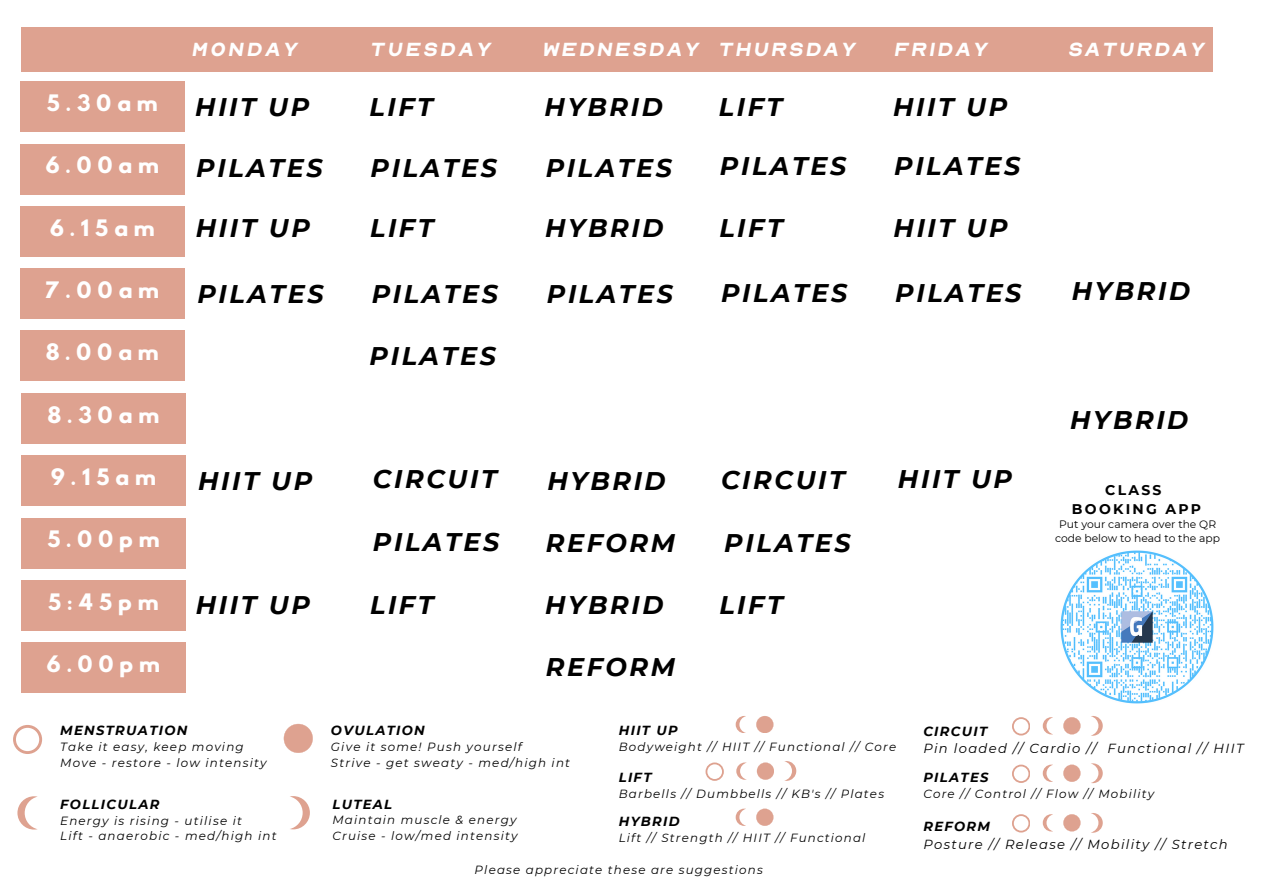
<style>
.page{position:relative;width:1263px;height:894px;background:#fff}
.page>*{position:absolute;margin:0;border:0;box-sizing:border-box;transform-origin:0 0}
.t1{font:italic 700 25.5px "Montserrat";letter-spacing:.1em;color:#000}
.t2{font:20.1px "Hussar Bd";letter-spacing:.25em;color:#fff}
.t3{font:italic 700 20.1px "Nord";letter-spacing:.08em;color:#fff}
.t4{font:italic 700 20.1px "Nord";letter-spacing:.1em;color:#fff}
.t5{font:700 13.95px/18.9px "Montserrat";letter-spacing:.16em;color:#000;text-align:center}
.t6{font:italic 13.2px/17.5px "Montserrat";letter-spacing:.1em;color:#000}
.t7{font:italic 700 13.2px "Montserrat";letter-spacing:.1em;color:#000}
.t8{font:italic 11.85px/15.9px "Montserrat";letter-spacing:.1em;color:#000}
.t9{font:10.8px/14.4px "Montserrat";color:#000;text-align:center}
.s1{font-weight:700}
</style>
<div class="page">
<div style="left:20px;top:82px;width:164px;height:50px;background:#dea290"></div>
<div style="left:20px;top:144px;width:164px;height:50px;background:#dea290"></div>
<div style="left:20px;top:206px;width:164px;height:50px;background:#dea290"></div>
<div style="left:20px;top:268px;width:164px;height:50px;background:#dea290"></div>
<div style="left:20px;top:331px;width:164px;height:50px;background:#dea290"></div>
<div style="left:21px;top:455px;width:165px;height:51px;background:#dea290"></div>
<div style="left:21px;top:518px;width:165px;height:50px;background:#dea290"></div>
<div style="left:21px;top:580px;width:165px;height:50px;background:#dea290"></div>
<div style="left:21px;top:642px;width:165px;height:50px;background:#dea290"></div>
<div style="left:21px;top:393px;width:165px;height:50px;background:#dea290"></div>
<img style="left:1060px;top:550px;width:153px;height:153px">
<svg style="left:284px;top:723px;width:29px;height:29px"></svg>
<svg style="left:17px;top:796px;width:21px;height:33px"></svg>
<svg style="left:290px;top:796px;width:20px;height:33px"></svg>
<svg style="left:13px;top:725px;width:29px;height:28px"></svg>
<svg style="left:1012px;top:717px;width:18px;height:18px"></svg>
<svg style="left:1043px;top:717px;width:10px;height:16px"></svg>
<svg style="left:1063px;top:717px;width:17px;height:16px"></svg>
<svg style="left:1091px;top:716px;width:12px;height:19px"></svg>
<svg style="left:1012px;top:764px;width:18px;height:18px"></svg>
<svg style="left:1043px;top:764px;width:10px;height:17px"></svg>
<svg style="left:1063px;top:764px;width:17px;height:17px"></svg>
<svg style="left:1091px;top:763px;width:12px;height:20px"></svg>
<svg style="left:736px;top:716px;width:10px;height:16px"></svg>
<svg style="left:756px;top:716px;width:17px;height:16px"></svg>
<svg style="left:705px;top:762px;width:18px;height:18px"></svg>
<svg style="left:736px;top:762px;width:10px;height:17px"></svg>
<svg style="left:757px;top:762px;width:17px;height:17px"></svg>
<svg style="left:784px;top:761px;width:12px;height:19px"></svg>
<svg style="left:736px;top:808px;width:10px;height:17px"></svg>
<svg style="left:756px;top:808px;width:17px;height:17px"></svg>
<div style="left:21px;top:27px;width:1192px;height:44px;background:#dea290"></div>
<svg style="left:1012px;top:814px;width:18px;height:18px"></svg>
<svg style="left:1043px;top:814px;width:10px;height:16px"></svg>
<svg style="left:1063px;top:814px;width:17px;height:16px"></svg>
<svg style="left:1091px;top:813px;width:12px;height:19px"></svg>
<h1 class="t3" style="left:191px;top:36px;width:108px">MONDAY</h1>
<h1 class="t4" style="left:370px;top:36px;width:123px">TUESDAY</h1>
<h1 class="t3" style="left:542px;top:36px;width:158px">WEDNESDAY</h1>
<h1 class="t3" style="left:718px;top:36px;width:139px">THURSDAY</h1>
<h1 class="t3" style="left:893px;top:36px;width:96px">FRIDAY</h1>
<h1 class="t3" style="left:1067px;top:36px;width:138px">SATURDAY</h1>
<h2 class="t2" style="left:46px;top:93px;width:114px">5.30am</h2>
<h2 class="t1" style="left:195px;top:91px;width:116px">HIIT UP</h2>
<h2 class="t1" style="left:370px;top:91px;width:65px">LIFT</h2>
<h1 class="t1" style="left:545px;top:91px;width:120px">HYBRID</h1>
<h1 class="t1" style="left:719px;top:91px;width:65px">LIFT</h1>
<h1 class="t1" style="left:893px;top:91px;width:116px">HIIT UP</h1>
<h2 class="t2" style="left:45px;top:155px;width:116px">6.00am</h2>
<h1 class="t1" style="left:196px;top:152px;width:128px">PILATES</h1>
<h1 class="t1" style="left:371px;top:152px;width:128px">PILATES</h1>
<h2 class="t1" style="left:546px;top:152px;width:128px">PILATES</h2>
<h1 class="t1" style="left:720px;top:150px;width:128px">PILATES</h1>
<h1 class="t1" style="left:894px;top:150px;width:128px">PILATES</h1>
<h2 class="t2" style="left:49px;top:217px;width:107px">6.15am</h2>
<p class="t1" style="left:196px;top:213px;width:116px">HIIT UP</p>
<p class="t1" style="left:370px;top:213px;width:65px">LIFT</p>
<h3 class="t1" style="left:545px;top:213px;width:120px">HYBRID</h3>
<h3 class="t1" style="left:719px;top:213px;width:65px">LIFT</h3>
<p class="t1" style="left:893px;top:213px;width:116px">HIIT UP</p>
<h2 class="t2" style="left:45px;top:279px;width:116px">7.00am</h2>
<h1 class="t1" style="left:197px;top:278px;width:128px">PILATES</h1>
<h1 class="t1" style="left:372px;top:278px;width:128px">PILATES</h1>
<h1 class="t1" style="left:547px;top:278px;width:128px">PILATES</h1>
<h1 class="t1" style="left:721px;top:277px;width:128px">PILATES</h1>
<h1 class="t1" style="left:895px;top:277px;width:128px">PILATES</h1>
<h1 class="t1" style="left:1072px;top:275px;width:120px">HYBRID</h1>
<h2 class="t2" style="left:45px;top:342px;width:115px">8.00am</h2>
<h2 class="t1" style="left:370px;top:340px;width:128px">PILATES</h2>
<h1 class="t2" style="left:47px;top:404px;width:114px">8.30am</h1>
<h1 class="t1" style="left:1070px;top:404px;width:120px">HYBRID</h1>
<h2 class="t2" style="left:50px;top:467px;width:107px">9.15am</h2>
<h2 class="t2" style="left:47px;top:529px;width:115px">5.00pm</h2>
<h1 class="t1" style="left:373px;top:463px;width:125px">CIRCUIT</h1>
<h1 class="t1" style="left:198px;top:465px;width:116px">HIIT UP</h1>
<h2 class="t1" style="left:547px;top:465px;width:120px">HYBRID</h2>
<h2 class="t1" style="left:373px;top:526px;width:128px">PILATES</h2>
<p class="t1" style="left:546px;top:526px;width:131px">REFORM</p>
<h2 class="t1" style="left:721px;top:464px;width:125px">CIRCUIT</h2>
<h2 class="t1" style="left:724px;top:527px;width:128px">PILATES</h2>
<h1 class="t1" style="left:898px;top:463px;width:116px">HIIT UP</h1>
<p class="t5" style="left:1072px;top:480px;width:131px">CLASS<br>BOOKING APP</p>
<p class="t9" style="left:1055px;top:516px;width:167px">Put your camera over the QR code below to head to the app</p>
<h1 class="t2" style="left:48px;top:591px;width:113px">5:45pm</h1>
<h1 class="t2" style="left:46px;top:653px;width:116px">6.00pm</h1>
<p class="t1" style="left:196px;top:589px;width:116px">HIIT UP</p>
<p class="t1" style="left:370px;top:589px;width:65px">LIFT</p>
<p class="t1" style="left:545px;top:589px;width:120px">HYBRID</p>
<p class="t1" style="left:719px;top:589px;width:65px">LIFT</p>
<p class="t1" style="left:546px;top:651px;width:131px">REFORM</p>
<h1 class="t7" style="left:60px;top:722px;width:129px">MENSTRUATION</h1>
<h1 class="t8" style="left:60px;top:738px;width:208px">Take it easy, keep moving<br>Move - restore - low intensity</h1>
<h1 class="t7" style="left:60px;top:795px;width:101px">FOLLICULAR</h1>
<h1 class="t8" style="left:60px;top:812px;width:218px">Energy is rising - utilise it<br>Lift - anaerobic - med/high int</h1>
<h1 class="t7" style="left:331px;top:722px;width:95px">OVULATION</h1>
<h1 class="t8" style="left:331px;top:738px;width:241px">Give it some! Push yourself<br>Strive - get sweaty - med/high int</h1>
<h1 class="t7" style="left:332px;top:795px;width:61px">LUTEAL</h1>
<h1 class="t8" style="left:332px;top:812px;width:187px">Maintain muscle &amp; energy<br>Cruise - low/med intensity</h1>
<h1 class="t8" style="left:475px;top:861px;width:290px">Please appreciate these are suggestions</h1>
<h1 class="t7" style="left:619px;top:722px;width:60px">HIIT UP</h1>
<h1 class="t8" style="left:619px;top:738px;width:279px">Bodyweight // HIIT // Functional // Core</h1>
<h1 class="t7" style="left:619px;top:768px;width:34px">LIFT</h1>
<h1 class="t8" style="left:619px;top:785px;width:267px">Barbells // Dumbbells // KB's // Plates</h1>
<h2 class="t7" style="left:619px;top:813px;width:62px">HYBRID</h2>
<h2 class="t8" style="left:619px;top:829px;width:248px">Lift // Strength // HIIT // Functional</h2>
<h1 class="t6" style="left:923px;top:722px;width:322px"><span class="s1">CIRCUIT<br></span>Pin loaded // Cardio // Functional // HIIT</h1>
<h1 class="t7" style="left:923px;top:768px;width:67px">PILATES</h1>
<h1 class="t8" style="left:923px;top:785px;width:232px">Core // Control // Flow // Mobility</h1>
<p class="t6" style="left:923px;top:817px;width:306px"><span class="s1">REFORM<br></span>Posture // Release // Mobility // Stretch</p>
</div>
